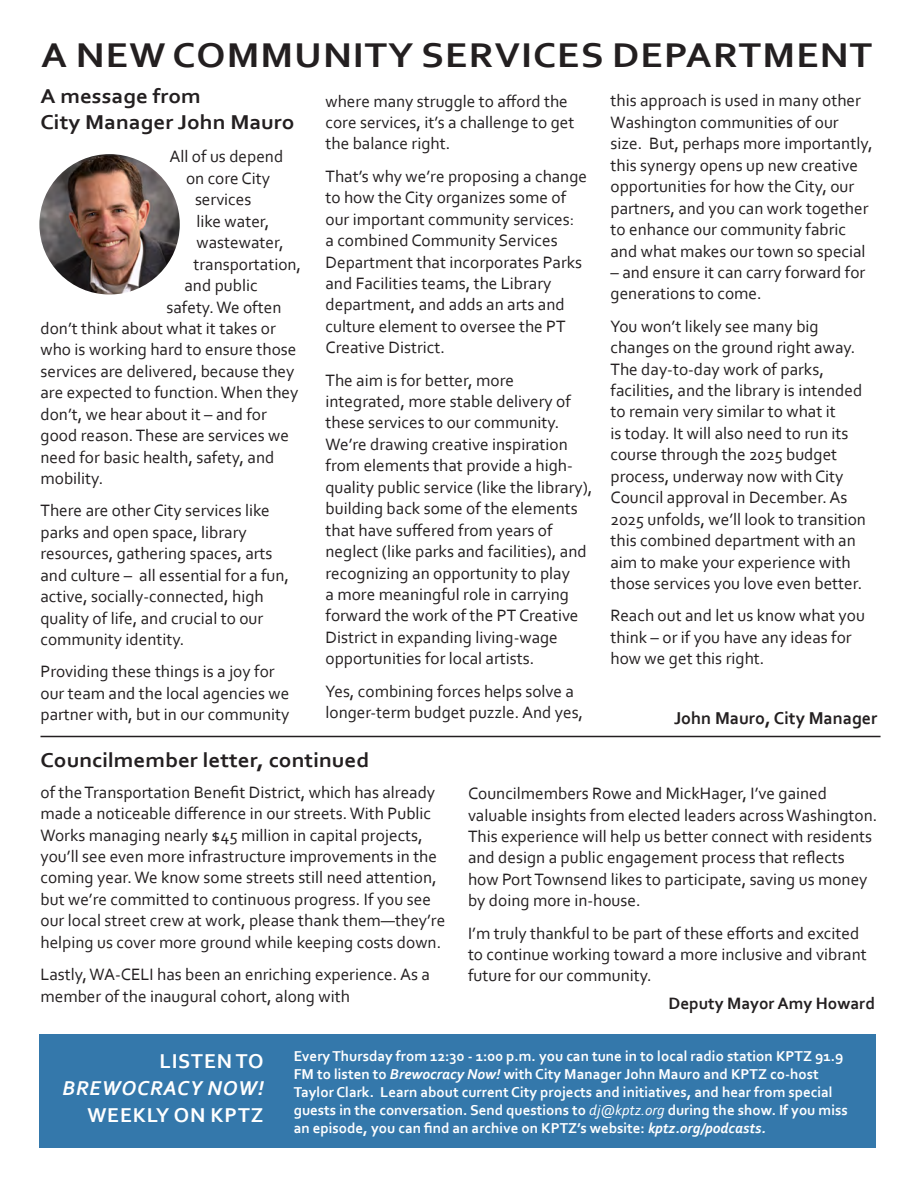
<style>
.page{position:relative;width:918px;height:1188px;background:#fff}
.page>*{position:absolute;margin:0;border:0;box-sizing:border-box;transform-origin:0 0}
.t1{font:700 36px "Corbel";letter-spacing:.025em;color:#231f20;scale:1.1 1}
.t2{font:700 21px/25.5px "Corbel";color:#231f20;scale:1.1 1}
.t3{font:700 21px/27.5px "Corbel";letter-spacing:.04em;color:#fff;text-align:right}
.t4{font:700 18px "Corbel";color:#231f20}
.t5{font:17.25px/21.5px "Corbel";color:#231f20}
.t6{font:700 17.25px "Corbel";color:#231f20}
.t7{font:700 15px/18px "Corbel";color:#fff}
.s1{font-style:italic}
.s2{font-weight:400;font-style:italic}
</style>
<div class="page">
<hr style="left:40px;top:736px;width:841px;height:1px;background:#231f20">
<img style="left:39px;top:154px;width:141px;height:141px;border-radius:70px">
<div style="left:39px;top:1034px;width:837px;height:114px;background:#3478ab"></div>
<p class="t1" style="left:41px;top:33px;width:757px">A NEW COMMUNITY SERVICES DEPARTMENT</p>
<p class="t2" style="left:40px;top:83px;width:233px">A message from<br>City Manager John Mauro</p>
<p class="t5" style="left:170px;top:146px;width:115px">All of us depend</p>
<p class="t5" style="left:186px;top:167px;width:86px">on core City</p>
<p class="t5" style="left:195px;top:188px;width:58px">services</p>
<p class="t5" style="left:197px;top:210px;width:74px">like water,</p>
<p class="t5" style="left:197px;top:231px;width:89px">wastewater,</p>
<p class="t5" style="left:194px;top:253px;width:109px">transportation,</p>
<p class="t5" style="left:185px;top:274px;width:75px">and public</p>
<p class="t5" style="left:167px;top:296px;width:116px">safety. We often</p>
<p class="t5" style="left:41px;top:317px;width:237px">don’t think about what it takes or</p>
<p class="t5" style="left:41px;top:339px;width:257px">who is working hard to ensure those</p>
<p class="t5" style="left:41px;top:360px;width:255px">services are delivered, because they</p>
<p class="t5" style="left:41px;top:381px;width:259px">are expected to function. When they</p>
<p class="t5" style="left:41px;top:403px;width:228px">don’t, we hear about it – and for</p>
<p class="t5" style="left:41px;top:424px;width:250px">good reason. These are services we</p>
<p class="t5" style="left:41px;top:446px;width:235px">need for basic health, safety, and</p>
<p class="t5" style="left:41px;top:467px;width:64px">mobility.</p>
<p class="t5" style="left:41px;top:499px;width:250px">There are other City services like parks and open space, library resources, gathering spaces, arts and culture – all essential for a fun, active, socially-connected, high quality of life, and crucial to our community identity.</p>
<p class="t5" style="left:41px;top:660px;width:250px">Providing these things is a joy for our team and the local agencies we partner with, but in our community</p>
<p class="t5" style="left:326px;top:90px;width:251px">where many struggle to afford the core services, it’s a challenge to get the balance right.</p>
<p class="t5" style="left:326px;top:165px;width:263px">That’s why we’re proposing a change to how the City organizes some of our important community services:<br>a combined Community Services<br>Department that incorporates Parks and Facilities teams, the Library department, and adds an arts and culture element to oversee the PT<br>Creative District.</p>
<p class="t5" style="left:326px;top:369px;width:269px">The aim is for better, more integrated, more stable delivery of these services to our community.<br>We’re drawing creative inspiration from elements that provide a high&shy;quality public service (like the library), building back some of the elements that have suffered from years of neglect (like parks and facilities), and recognizing an opportunity to play<br>a more meaningful role in carrying forward the work of the PT Creative District in expanding living-wage opportunities for local artists.</p>
<p class="t5" style="left:326px;top:680px;width:259px">Yes, combining forces helps solve a longer-term budget puzzle. And yes,</p>
<p class="t2" style="left:40px;top:747px;width:300px">Councilmember letter, continued</p>
<p class="t5" style="left:611px;top:90px;width:264px">this approach is used in many other Washington communities of our size. But, perhaps more importantly, this synergy opens up new creative opportunities for how the City, our partners, and you can work together to enhance our community fabric and what makes our town so special</p>
<p class="t5" style="left:611px;top:261px;width:256px">– and ensure it can carry forward for generations to come.</p>
<p class="t5" style="left:611px;top:315px;width:257px">You won’t likely see many big changes on the ground right away.<br>The day-to-day work of parks, facilities, and the library is intended to remain very similar to what it<br>is today. It will also need to run its course through the 2025 budget process, underway now with City Council approval in December. As 2025 unfolds, we’ll look to transition this combined department with an aim to make your experience with those services you love even better.</p>
<p class="t5" style="left:611px;top:604px;width:256px">Reach out and let us know what you think – or if you have any ideas for how we get this right.</p>
<p class="t4" style="left:674px;top:706px;width:205px">John Mauro, City Manager</p>
<p class="t5" style="left:40px;top:781px;width:406px">of the Transportation Benefit District, which has already made a noticeable difference in our streets. With Public Works managing nearly $45 million in capital projects, you’ll see even more infrastructure improvements in the coming year. We know some streets still need attention, but we’re committed to continuous progress. If you see our local street crew at work, please thank them—they’re helping us cover more ground while keeping costs down.</p>
<p class="t5" style="left:40px;top:963px;width:391px">Lastly, WA-CELI has been an enriching experience. As a member of the inaugural cohort, along with</p>
<p class="t5" style="left:468px;top:782px;width:411px">Councilmembers Rowe and MickHager, I’ve gained valuable insights from elected leaders across Washington.<br>This experience will help us better connect with residents and design a public engagement process that reflects how Port Townsend likes to participate, saving us money by doing more in-house.</p>
<p class="t5" style="left:468px;top:922px;width:400px">I’m truly thankful to be part of these efforts and excited to continue working toward a more inclusive and vibrant future for our community.</p>
<p class="t6" style="left:669px;top:992px;width:208px">Deputy Mayor Amy Howard</p>
<p class="t3" style="left:63px;top:1046px;width:203px">LISTEN TO<br><span class="s1">BREWOCRACY NOW!<br></span>WEEKLY ON KPTZ</p>
<p class="t7" style="left:294px;top:1047px;width:556px">Every Thursday from 12:30 - 1:00 p.m. you can tune in to local radio station KPTZ 91.9<br>FM to listen to <span class="s1">Brewocracy Now!</span> with City Manager John Mauro and KPTZ co-host Taylor Clark. Learn about current City projects and initiatives, and hear from special guests in the conversation. Send questions to <span class="s2">dj@kptz.org</span> during the show. If you miss an episode, you can find an archive on KPTZ’s website: <span class="s1">kptz.org/podcasts.</span></p>
</div>
